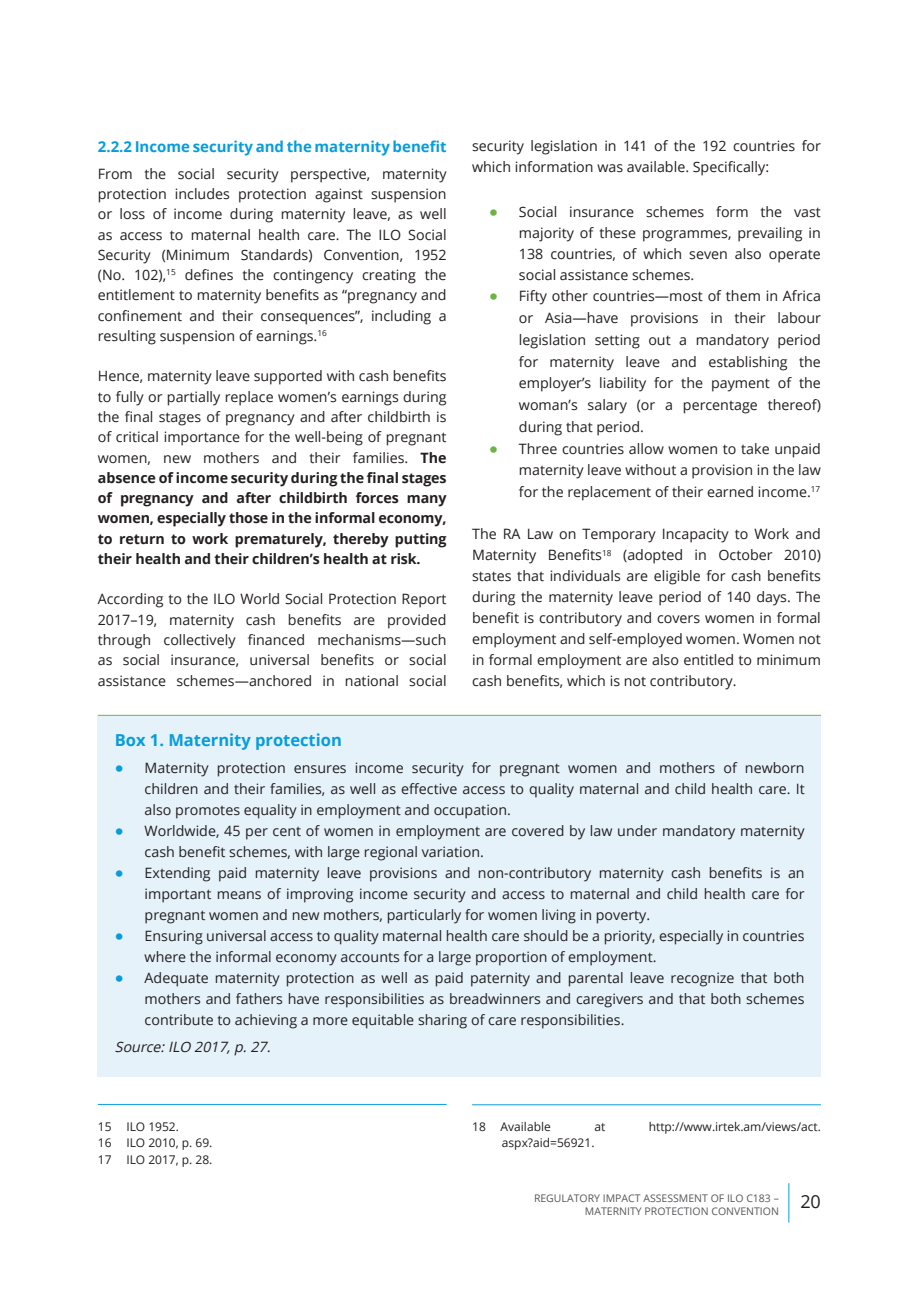
<style>
.page{position:relative;width:906px;height:1289px;background:#fff}
.page>*{position:absolute;margin:0;border:0;box-sizing:border-box;transform-origin:0 0}
.t1{font:18px "Open Sans";color:#231f20}
.t2{font:700 16.5px "Open Sans";color:#069ddc}
.t3{font:700 15px "Open Sans";color:#069ddc}
.t4{font:14.25px/21px "Open Sans";color:#231f20;text-align:justify}
.t5{font:italic 14.25px "Open Sans";color:#231f20}
.t6{font:14.25px "Fira GO";color:#069ddc}
.t7{font:14.25px "Fira GO";color:#6cb43f}
.t8{font:12px/16.5px "Open Sans";color:#231f20}
.t9{font:10.5px/12.6px "Open Sans";color:#57585a;text-align:right}
.s1{font-weight:700}
</style>
<div class="page">
<hr style="left:788px;top:1183px;width:1px;height:39px;background:#069ddc">
<hr style="left:98px;top:1103px;width:348px;height:1px;background:#069ddc">
<div style="left:98px;top:716px;width:723px;height:360px;background:#e6f2fa"></div>
<hr style="left:98px;top:715px;width:723px;height:1px;background:#6cb43f">
<hr style="left:472px;top:1104px;width:349px;height:1px;background:#069ddc">
<p class="t3" style="left:98px;top:136px;width:350px">2.2.2 Income security and the maternity benefit</p>
<p class="t4" style="left:98px;top:163px;width:350px;line-height:20.2px">From the social security perspective, maternity protection includes protection against suspension or loss of income during maternity leave, as well as access to maternal health care. The ILO Social Security (Minimum Standards) Convention, 1952 (No. 102),<sup>15</sup> defines the contingency creating the entitlement to maternity benefits as “pregnancy and confinement and their consequences”, including a resulting suspension of earnings.<sup>16</sup></p>
<p class="t4" style="left:98px;top:366px;width:350px;line-height:20.2px">Hence, maternity leave supported with cash benefits to fully or partially replace women’s earnings during the final stages of pregnancy and after childbirth is of critical importance for the well-being of pregnant women, new mothers and their families. <span class="s1">The absence of income security during the final stages of pregnancy and after childbirth forces many women, especially those in the informal economy, to return to work prematurely, thereby putting their health and their children’s health at risk.</span></p>
<p class="t4" style="left:98px;top:588px;width:350px;line-height:20.4px">According to the ILO World Social Protection Report 2017–19, maternity cash benefits are provided through collectively financed mechanisms—such as social insurance, universal benefits or social assistance schemes—anchored in national social</p>
<p class="t4" style="left:472px;top:135px;width:350px">security legislation in 141 of the 192 countries for which information was available. Specifically:</p>
<p class="t7" style="left:489px;top:204px;width:10px">⦁</p>
<p class="t4" style="left:519px;top:201px;width:303px">Social insurance schemes form the vast majority of these programmes, prevailing in 138 countries, of which seven also operate social assistance schemes.</p>
<p class="t7" style="left:489px;top:288px;width:10px">⦁</p>
<p class="t4" style="left:519px;top:285px;width:303px;line-height:21.8px">Fifty other countries—most of them in Africa or Asia—have provisions in their labour legislation setting out a mandatory period for maternity leave and establishing the employer’s liability for the payment of the woman’s salary (or a percentage thereof) during that period.</p>
<p class="t7" style="left:489px;top:440px;width:10px">⦁</p>
<p class="t4" style="left:519px;top:437px;width:303px;line-height:21.8px">Three countries allow women to take unpaid maternity leave without a provision in the law for the replacement of their earned income.<sup>17</sup></p>
<p class="t4" style="left:472px;top:523px;width:350px">The RA Law on Temporary Incapacity to Work and Maternity Benefits<sup>18</sup> (adopted in October 2010) states that individuals are eligible for cash benefits during the maternity leave period of 140 days. The benefit is contributory and covers women in formal employment and self-employed women. Women not in formal employment are also entitled to minimum cash benefits, which is not contributory.</p>
<p class="t2" style="left:115px;top:728px;width:228px">Box 1. Maternity protection</p>
<p class="t6" style="left:115px;top:759px;width:10px">⦁</p>
<p class="t4" style="left:145px;top:757px;width:661px">Maternity protection ensures income security for pregnant women and mothers of newborn children and their families, as well as effective access to quality maternal and child health care. It also promotes equality in employment and occupation.</p>
<p class="t6" style="left:115px;top:822px;width:10px">⦁</p>
<p class="t4" style="left:145px;top:820px;width:661px">Worldwide, 45 per cent of women in employment are covered by law under mandatory maternity cash benefit schemes, with large regional variation.</p>
<p class="t6" style="left:115px;top:864px;width:10px">⦁</p>
<p class="t4" style="left:145px;top:862px;width:661px">Extending paid maternity leave provisions and non-contributory maternity cash benefits is an important means of improving income security and access to maternal and child health care for pregnant women and new mothers, particularly for women living in poverty.</p>
<p class="t6" style="left:115px;top:927px;width:10px">⦁</p>
<p class="t4" style="left:145px;top:925px;width:661px">Ensuring universal access to quality maternal health care should be a priority, especially in countries where the informal economy accounts for a large proportion of employment.</p>
<p class="t6" style="left:115px;top:969px;width:10px">⦁</p>
<p class="t4" style="left:145px;top:967px;width:661px">Adequate maternity protection as well as paid paternity and parental leave recognize that both mothers and fathers have responsibilities as breadwinners and caregivers and that both schemes contribute to achieving a more equitable sharing of care responsibilities.</p>
<p class="t5" style="left:115px;top:1037px;width:161px">Source:ILO 2017,p.27.</p>
<p class="t8" style="left:98px;top:1117px;width:116px">15 ILO 1952.<br>16 ILO 2010, p. 69.<br>17 ILO 2017, p. 28.</p>
<p class="t8" style="left:472px;top:1117px;width:80px">18 Available</p>
<p class="t8" style="left:594px;top:1117px;width:12px">at</p>
<p class="t8" style="left:649px;top:1117px;width:174px">http://www.irtek.am/views/act.</p>
<p class="t8" style="left:502px;top:1134px;width:94px">aspx?aid=56921.</p>
<p class="t9" style="left:534px;top:1191px;width:246px">REGULATORY IMPACT ASSESSMENT OF ILO C183 –<br>MATERNITY PROTECTION CONVENTION</p>
<p class="t1" style="left:800px;top:1189px;width:22px">20</p>
</div>
